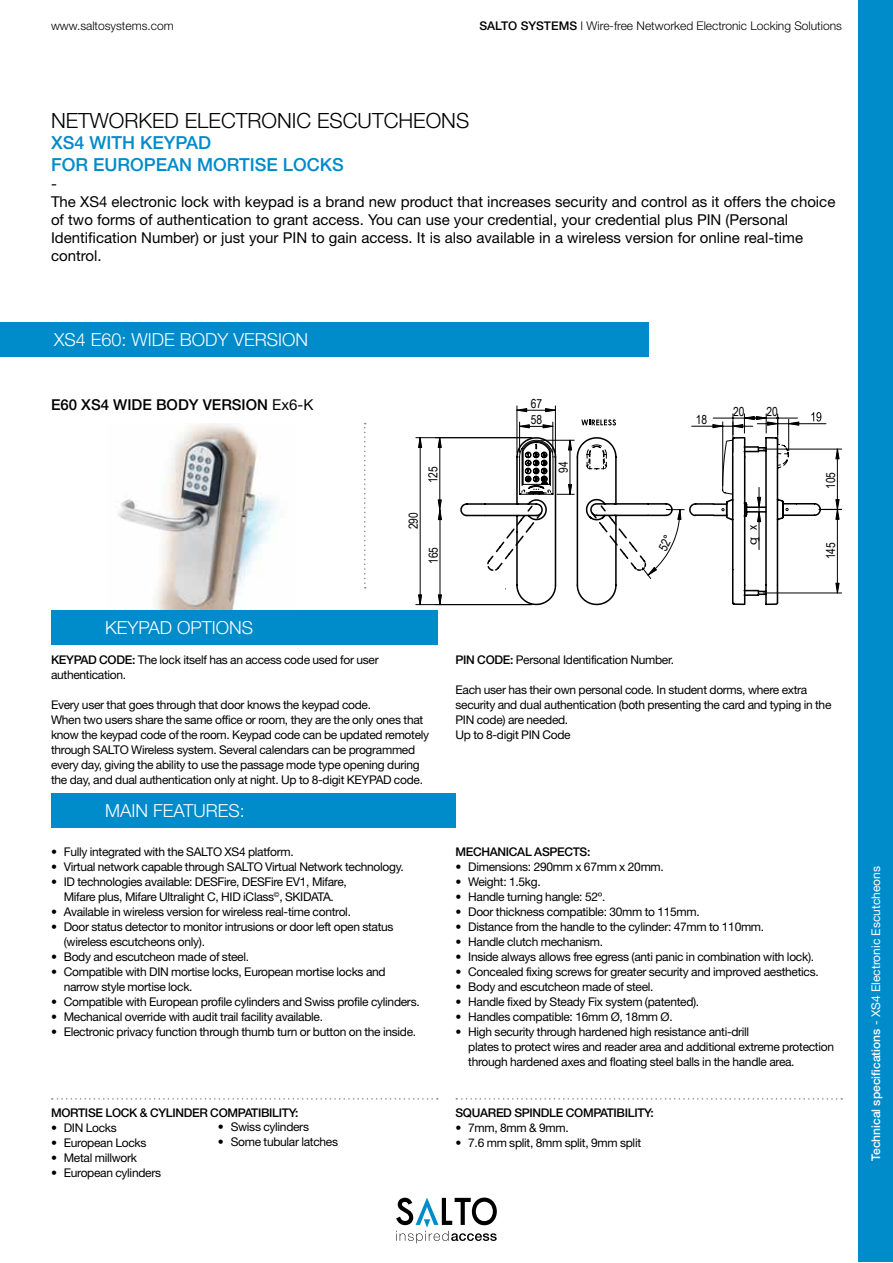
<style>
.page{position:relative;width:893px;height:1263px;background:#fff}
.page>*{position:absolute;margin:0;border:0;box-sizing:border-box;transform-origin:0 0}
.t1{font:300 21px "Helvetica Neue LT Std";color:#000}
.t2{font:300 18px "Helvetica Neue LT Std";color:#fff}
.t3{font:500 18px/21.6px "Helvetica Neue LT Std";color:#008bcb}
.t4{font:15px/18px "Helvetica Neue LT Std";color:#000}
.t5{font:500 15px "Helvetica Neue LT Std";color:#000}
.t6{font:13.35px "Courier";color:#000}
.t7{font:12.45px "Arial Narrow";color:#000}
.t8{font:12px/15px "Helvetica Neue LT Std";letter-spacing:-.025em;color:#000}
.t9{font:500 12px "Helvetica Neue LT Std";letter-spacing:-.025em;color:#000}
.t10{font:300 12px "Helvetica Neue LT Std";color:#000}
.t11{font:12px "Helvetica Neue LT Std";color:#fff}
.s1{font-weight:500}
.s2{font-weight:400}
.s3{font-family:"Arial Narrow";font-size:12.45px}
</style>
<div class="page">
<div style="left:859px;top:1px;width:34px;height:1261px;background:#008bcb"></div>
<svg style="left:396px;top:1197px;width:101px;height:46px"></svg>
<img style="left:118px;top:424px;width:157px;height:186px">
<div style="left:51px;top:793px;width:404px;height:34px;background:#008bcb"></div>
<div style="left:51px;top:610px;width:386px;height:34px;background:#008bcb"></div>
<svg style="left:364px;top:423px;width:2px;height:165px"></svg>
<div style="left:0;top:322px;width:649px;height:34px;background:#008bcb"></div>
<svg style="left:52px;top:1098px;width:386px;height:1px"></svg>
<svg style="left:456px;top:1098px;width:386px;height:1px"></svg>
<svg style="left:438px;top:438px;width:4px;height:10px"></svg>
<hr style="left:440px;top:438px;width:1px;height:72px;background:#000">
<svg style="left:438px;top:594px;width:4px;height:12px"></svg>
<svg style="left:438px;top:499px;width:4px;height:21px"></svg>
<hr style="left:440px;top:510px;width:1px;height:95px;background:#000">
<svg style="left:418px;top:438px;width:4px;height:10px"></svg>
<svg style="left:418px;top:594px;width:4px;height:12px"></svg>
<hr style="left:416px;top:437px;width:116px;height:1px;background:#000">
<hr style="left:416px;top:604px;width:116px;height:1px;background:#000">
<hr style="left:420px;top:438px;width:1px;height:167px;background:#000">
<hr style="left:517px;top:406px;width:1px;height:46px;background:#000">
<hr style="left:555px;top:406px;width:1px;height:46px;background:#000">
<svg style="left:460px;top:408px;width:382px;height:198px"></svg>
<p class="t10" style="left:51px;top:18px;width:124px">www.saltosystems.com</p>
<p class="t10" style="left:479px;top:19px;width:364px"><span class="s1">SALTO SYSTEMS</span> I Wire-free Networked Electronic Locking Solutions</p>
<h1 class="t1" style="left:51px;top:107px;width:420px">NETWORKED ELECTRONIC ESCUTCHEONS</h1>
<h2 class="t3" style="left:51px;top:132px;width:294px">XS4 WITH KEYPAD<br>FOR EUROPEAN MORTISE LOCKS</h2>
<p class="t4" style="left:51px;top:174px;width:786px">-<br>The XS4 electronic lock with keypad is a brand new product that increases security and control as it offers the choice of two forms of authentication to grant access. You can use your credential, your credential plus PIN (Personal Identification Number) or just your PIN to gain access. It is also available in a wireless version for online real-time control.</p>
<h2 class="t2" style="left:54px;top:328px;width:256px">XS4 E60: WIDE BODY VERSION</h2>
<p class="t5" style="left:51px;top:395px;width:264px">E60 XS4 WIDE BODY VERSION <span class="s2">Ex6-K</span></p>
<p class="t7" style="left:424px;top:483px;width:18px;rotate:-90deg">125</p>
<p class="t7" style="left:404px;top:529px;width:18px;rotate:-90deg">290</p>
<p class="t7" style="left:424px;top:564px;width:18px;rotate:-90deg">165</p>
<p class="t7" style="left:531px;top:394px;width:13px">67</p>
<p class="t7" style="left:531px;top:411px;width:13px">58</p>
<p class="t7" style="left:696px;top:410px;width:13px">18</p>
<p class="t7" style="left:554px;top:473px;width:13px;rotate:-90deg">94</p>
<p class="t7" style="left:733px;top:402px;width:13px">20</p>
<p class="t7" style="left:766px;top:402px;width:13px">20</p>
<p class="t6" style="left:742px;top:545px;width:22px;rotate:-90deg">q <span class="s3">x</span></p>
<p class="t7" style="left:822px;top:489px;width:18px;rotate:-90deg">105</p>
<p class="t7" style="left:822px;top:559px;width:19px;rotate:-90deg">145</p>
<h2 class="t2" style="left:105px;top:616px;width:150px">KEYPAD OPTIONS</h2>
<p class="t8" style="left:51px;top:652px;width:329px"><span class="s1">KEYPAD CODE:</span> The lock itself has an access code used for user authentication.</p>
<p class="t8" style="left:51px;top:697px;width:380px">Every user that goes through that door knows the keypad code.<br>When two users share the same office or room, they are the only ones that know the keypad code of the room. Keypad code can be updated remotely through SALTO Wireless system. Several calendars can be programmed every day, giving the ability to use the passage mode type opening during the day, and dual authentication only at night. Up to 8-digit KEYPAD code.</p>
<h2 class="t2" style="left:105px;top:799px;width:141px">MAIN FEATURES:</h2>
<p class="t8" style="left:51px;top:844px;width:244px">• Fully integrated with the SALTO XS4 platform.</p>
<p class="t8" style="left:51px;top:859px;width:354px">• Virtual network capable through SALTO Virtual Network technology.</p>
<p class="t8" style="left:51px;top:874px;width:297px;text-align:center">• ID technologies available: DESFire, DESFire EV1, Mifare,<br>Mifare plus, Mifare Ultralight C, HID iClass<sup>©</sup>, SKIDATA.</p>
<p class="t8" style="left:51px;top:904px;width:301px">• Available in wireless version for wireless real-time control.</p>
<p class="t8" style="left:64px;top:919px;width:331px;text-indent:-13px">• Door status detector to monitor intrusions or door left open status (wireless escutcheons only).</p>
<p class="t8" style="left:51px;top:949px;width:200px">• Body and escutcheon made of steel.</p>
<p class="t8" style="left:64px;top:964px;width:323px;text-indent:-13px">• Compatible with DIN mortise locks, European mortise locks and narrow style mortise lock.</p>
<p class="t8" style="left:51px;top:994px;width:370px">• Compatible with European profile cylinders and Swiss profile cylinders.</p>
<p class="t8" style="left:51px;top:1009px;width:274px">• Mechanical override with audit trail facility available.</p>
<p class="t8" style="left:51px;top:1024px;width:367px">• Electronic privacy function through thumb turn or button on the inside.</p>
<p class="t9" style="left:51px;top:1105px;width:249px">MORTISE LOCK &amp; CYLINDER COMPATIBILITY:</p>
<p class="t8" style="left:51px;top:1119px;width:67px">• DIN Locks</p>
<p class="t8" style="left:51px;top:1134px;width:97px">• European Locks</p>
<p class="t8" style="left:51px;top:1149px;width:88px">• Metal millwork</p>
<p class="t8" style="left:51px;top:1164px;width:112px">• European cylinders</p>
<p class="t8" style="left:218px;top:1119px;width:93px">• Swiss cylinders</p>
<p class="t8" style="left:218px;top:1134px;width:122px">• Some tubular latches</p>
<p class="t8" style="left:455px;top:652px;width:220px"><span class="s1">PIN CODE:</span> Personal Identification Number.</p>
<p class="t8" style="left:455px;top:682px;width:377px">Each user has their own personal code. In student dorms, where extra security and dual authentication (both presenting the card and typing in the PIN code) are needed.<br>Up to 8-digit PIN Code</p>
<p class="t9" style="left:455px;top:844px;width:136px">MECHANICAL ASPECTS:</p>
<p class="t8" style="left:455px;top:859px;width:210px">• Dimensions: 290mm x 67mm x 20mm.</p>
<p class="t8" style="left:455px;top:874px;width:87px">• Weight: 1.5kg.</p>
<p class="t8" style="left:455px;top:889px;width:151px">• Handle turning hangle: 52º.</p>
<p class="t8" style="left:455px;top:904px;width:246px">• Door thickness compatible: 30mm to 115mm.</p>
<p class="t8" style="left:455px;top:919px;width:310px">• Distance from the handle to the cylinder: 47mm to 110mm.</p>
<p class="t8" style="left:455px;top:934px;width:149px">• Handle clutch mechanism.</p>
<p class="t8" style="left:455px;top:949px;width:360px">• Inside always allows free egress (anti panic in combination with lock).</p>
<p class="t8" style="left:455px;top:964px;width:365px">• Concealed fixing screws for greater security and improved aesthetics.</p>
<p class="t8" style="left:455px;top:979px;width:200px">• Body and escutcheon made of steel.</p>
<p class="t8" style="left:455px;top:994px;width:245px">• Handle fixed by Steady Fix system (patented).</p>
<p class="t8" style="left:455px;top:1009px;width:219px">• Handles compatible: 16mm Ø, 18mm Ø.</p>
<p class="t8" style="left:468px;top:1024px;width:367px;text-indent:-13px">• High security through hardened high resistance anti-drill<br>plates to protect wires and reader area and additional extreme protection through hardened axes and floating steel balls in the handle area.</p>
<p class="t9" style="left:455px;top:1105px;width:200px">SQUARED SPINDLE COMPATIBILITY:</p>
<p class="t8" style="left:455px;top:1119px;width:115px">• 7mm, 8mm &amp; 9mm.</p>
<p class="t8" style="left:455px;top:1134px;width:187px">• 7.6 mm split, 8mm split, 9mm split</p>
<p class="t11" style="left:869px;top:1161px;width:296px;rotate:-90deg"><span class="s1">Technical specifications</span> - XS4 Electronic Escutcheons</p>
</div>
